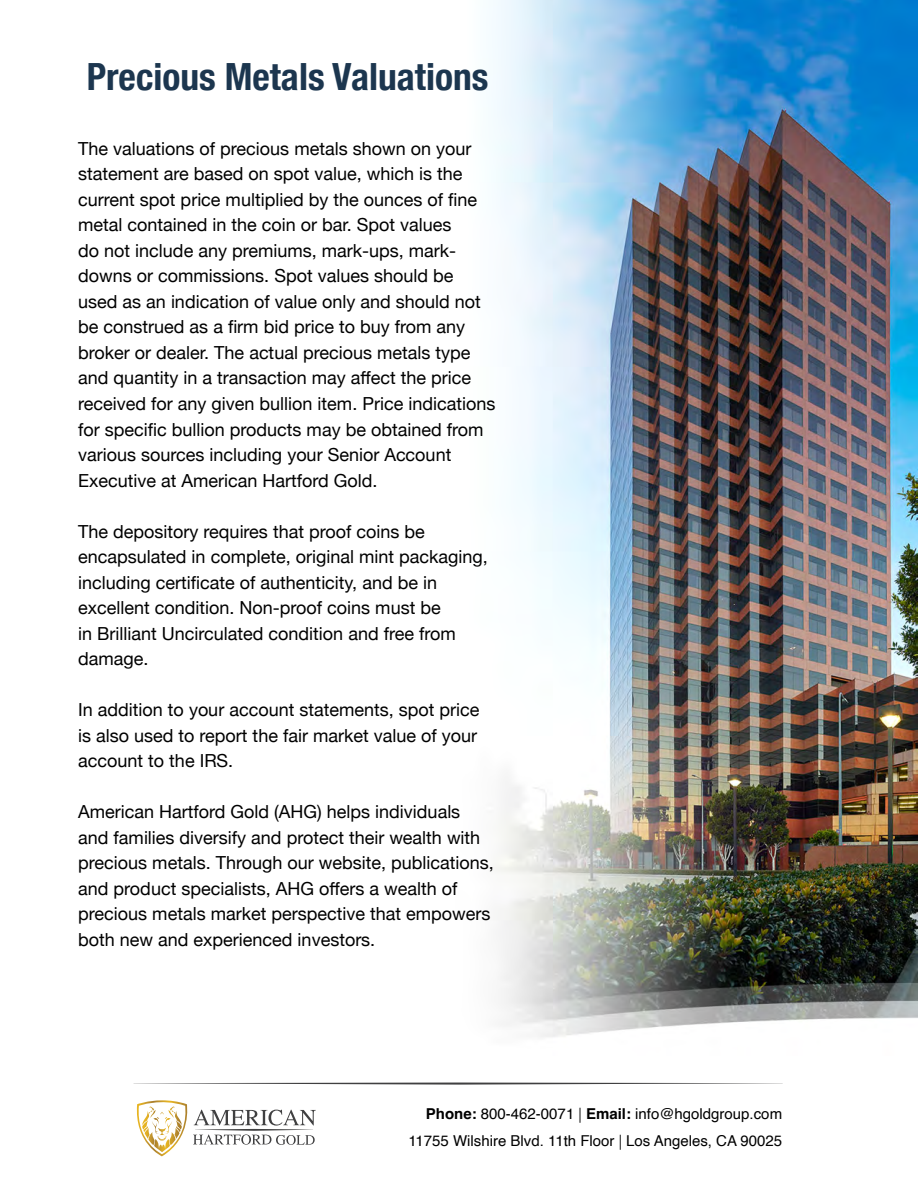
<style>
.page{position:relative;width:918px;height:1188px;background:#fff}
.page>*{position:absolute;margin:0;border:0;box-sizing:border-box;transform-origin:0 0}
.t1{font:700 condensed 37.5px "Helvetica Neue";color:#1c364f}
.t2{font:18px/25.5px "Helvetica Neue";color:#000}
.t3{font:15px/27px "Helvetica";color:#000;text-align:right}
.s1{font-weight:700}
.s2{font-weight:300}
</style>
<div class="page">
<svg style="left:134px;top:1083px;width:649px;height:2px"></svg>
<svg style="left:136px;top:1100px;width:180px;height:56px"></svg>
<img style="left:491px;top:0;width:427px;height:1037px">
<h1 class="t1" style="left:87px;top:46px;width:403px">Precious Metals Valuations</h1>
<p class="t2" style="left:78px;top:137px;width:419px">The valuations of precious metals shown on your statement are based on spot value, which is the current spot price multiplied by the ounces of fine metal contained in the coin or bar. Spot values<br>do not include any premiums, mark-ups, mark&shy;downs or commissions. Spot values should be used as an indication of value only and should not be construed as a firm bid price to buy from any broker or dealer. The actual precious metals type and quantity in a transaction may affect the price received for any given bullion item. Price indications for specific bullion products may be obtained from various sources including your Senior Account Executive at American Hartford Gold.</p>
<p class="t2" style="left:78px;top:519px;width:411px">The depository requires that proof coins be encapsulated in complete, original mint packaging, including certificate of authenticity, and be in excellent condition. Non-proof coins must be<br>in Brilliant Uncirculated condition and free from damage.</p>
<p class="t2" style="left:78px;top:698px;width:403px">In addition to your account statements, spot price is also used to report the fair market value of your account to the IRS.</p>
<p class="t2" style="left:78px;top:800px;width:417px">American Hartford Gold (AHG) helps individuals and families diversify and protect their wealth with precious metals. Through our website, publications, and product specialists, AHG offers a wealth of precious metals market perspective that empowers both new and experienced investors.</p>
<p class="t3" style="left:408px;top:1101px;width:375px"><span class="s1">Phone:</span> 800-462-0071 <span class="s2">|</span> <span class="s1">Email:</span> info@hgoldgroup.com<br>11755 Wilshire Blvd. 11th Floor <span class="s2">|</span> Los Angeles, CA 90025</p>
</div>
